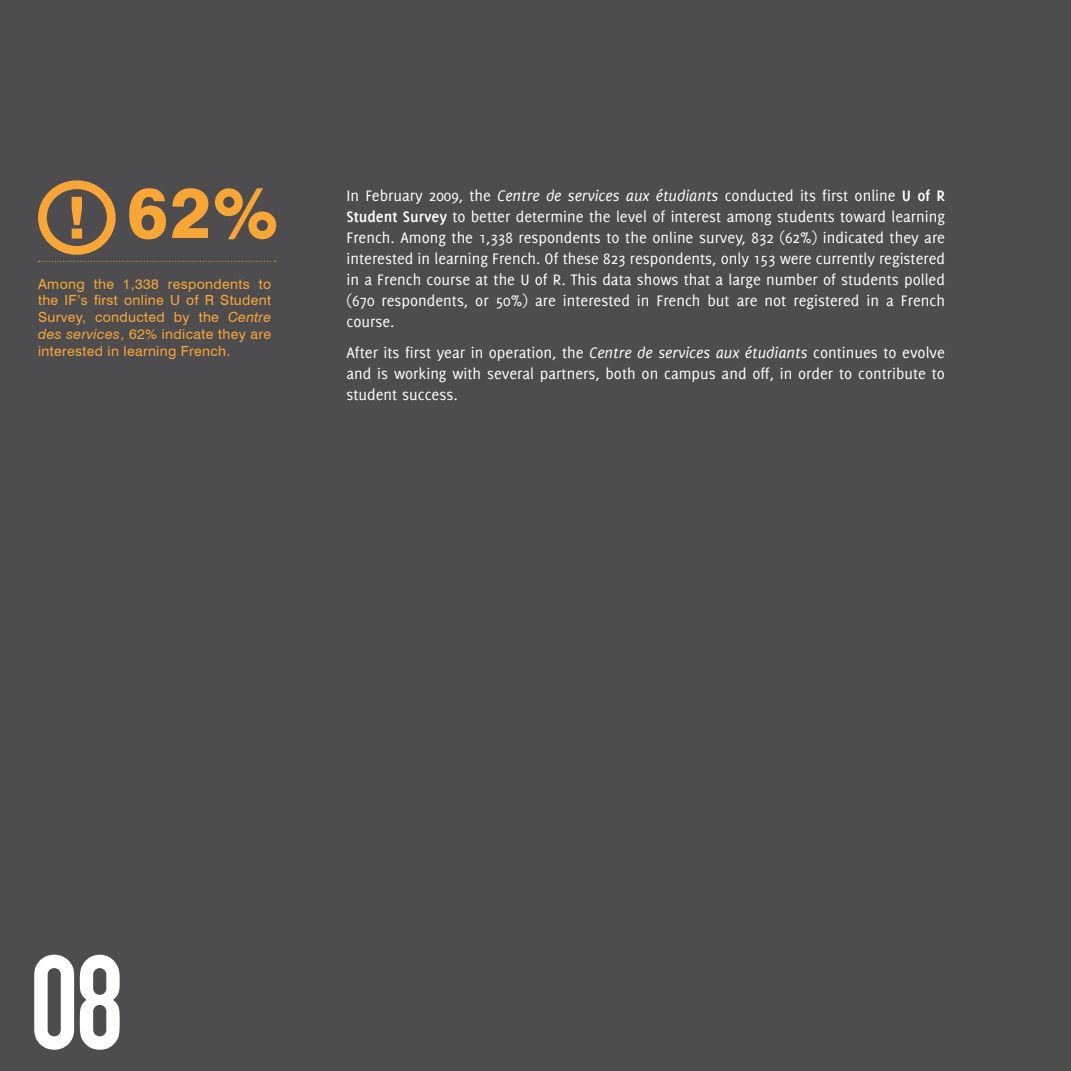
<style>
.page{position:relative;width:1071px;height:1071px;background:#4d4d4f}
.page>*{position:absolute;margin:0;border:0;box-sizing:border-box;transform-origin:0 0}
.t1{font:131.25px "DIN Engschrift";color:#fff}
.t2{font:800 70px "Swiss 721 BT";color:#faa634}
.t3{font:16.62px/21px "Delicious";color:#fff;text-align:justify}
.t4{font:14px/16.8px "Swiss 721 BT";letter-spacing:.025em;color:#faa634;text-align:justify}
.s1{font-style:italic}
.s2{font-weight:700}
</style>
<div class="page">
<svg style="left:39px;top:261px;width:236px;height:1px"></svg>
<div style="left:38px;top:180px;width:78px;height:75px;border:9px solid #faa634;border-radius:50%"></div>
<svg style="left:72px;top:197px;width:10px;height:42px"></svg>
<h2 class="t2" style="left:127px;top:171px;width:153px">62%</h2>
<p class="t4" style="left:38px;top:275px;width:235px">Among the 1,338 respondents to the IF’s first online U of R Student Survey, conducted by the <span class="s1">Centre des services</span>, 62% indicate they are interested in learning French.</p>
<p class="t3" style="left:346px;top:185px;width:600px">In February 2009, the <span class="s1">Centre de services aux étudiants</span> conducted its first online <span class="s2">U of R Student Survey</span> to better determine the level of interest among students toward learning French. Among the 1,338 respondents to the online survey, 832 (62%) indicated they are interested in learning French. Of these 823 respondents, only 153 were currently registered in a French course at the U of R. This data shows that a large number of students polled (670 respondents, or 50%) are interested in French but are not registered in a French course.</p>
<p class="t3" style="left:347px;top:342px;width:600px">After its first year in operation, the <span class="s1">Centre de services aux étudiants</span> continues to evolve and is working with several partners, both on campus and off, in order to contribute to student success.</p>
<h1 class="t1" style="left:30px;top:926px;width:96px">08</h1>
</div>
